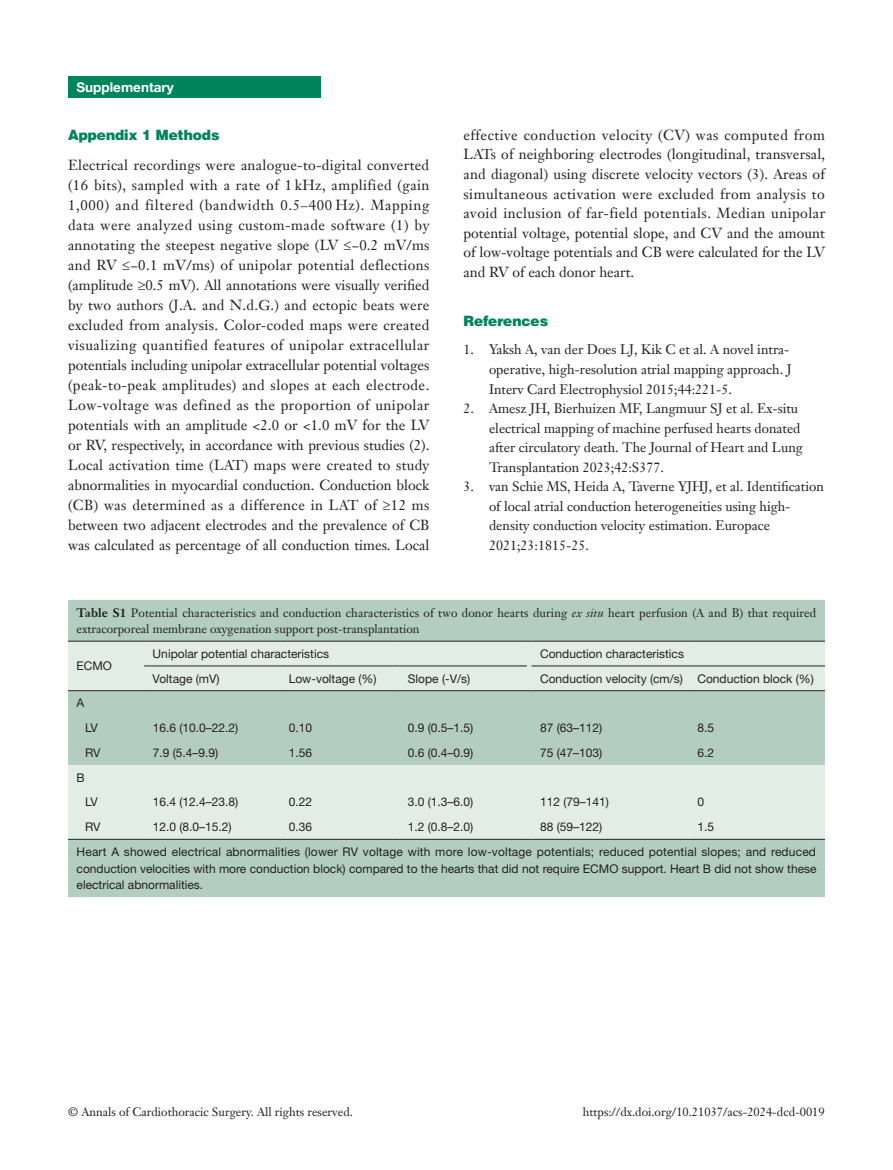
<style>
.page{position:relative;width:893px;height:1170px;background:#fff}
.page>*{position:absolute;margin:0;border:0;box-sizing:border-box;transform-origin:0 0}
.t1{font:14.25px/20px "Janson Text LT";color:#231f20;text-align:justify}
.t2{font:900 14.25px "Helvetica";color:#00845c}
.t3{font:13.5px/19.5px "Janson Text LT";color:#231f20}
.t4{font:700 13.5px "Helvetica Neue LT Pro";color:#fff}
.t5{font:12px/24.8px "Helvetica Neue LT Pro";color:#231f20}
.t6{font:12px/16.5px "Janson Text LT";color:#231f20}
.s1{font-weight:700}
.s2{font-style:italic}
</style>
<div class="page">
<div style="left:68px;top:77px;width:252px;height:21px;background:#00845c"></div>
<div style="left:68px;top:600px;width:757px;height:297px;background:#b3cec1"></div>
<svg style="left:68px;top:641px;width:757px;height:197px;background:#cfdfd7"></svg>
<hr style="left:144px;top:665px;width:136px;height:1px;background:#231f20">
<hr style="left:280px;top:665px;width:119px;height:1px;background:#231f20">
<hr style="left:399px;top:665px;width:128px;height:1px;background:#231f20">
<hr style="left:531px;top:665px;width:158px;height:1px;background:#231f20">
<hr style="left:689px;top:665px;width:136px;height:1px;background:#231f20">
<hr style="left:68px;top:640px;width:76px;height:1px;background:#231f20">
<hr style="left:144px;top:640px;width:136px;height:1px;background:#231f20">
<hr style="left:280px;top:640px;width:119px;height:1px;background:#231f20">
<hr style="left:399px;top:640px;width:128px;height:1px;background:#231f20">
<hr style="left:531px;top:640px;width:158px;height:1px;background:#231f20">
<hr style="left:689px;top:640px;width:136px;height:1px;background:#231f20">
<hr style="left:68px;top:690px;width:76px;height:1px;background:#231f20">
<hr style="left:144px;top:690px;width:136px;height:1px;background:#231f20">
<hr style="left:280px;top:690px;width:119px;height:1px;background:#231f20">
<hr style="left:399px;top:690px;width:128px;height:1px;background:#231f20">
<hr style="left:531px;top:690px;width:158px;height:1px;background:#231f20">
<hr style="left:689px;top:690px;width:136px;height:1px;background:#231f20">
<hr style="left:68px;top:838px;width:76px;height:1px;background:#231f20">
<hr style="left:144px;top:838px;width:136px;height:1px;background:#231f20">
<hr style="left:280px;top:838px;width:119px;height:1px;background:#231f20">
<hr style="left:399px;top:838px;width:128px;height:1px;background:#231f20">
<hr style="left:531px;top:838px;width:158px;height:1px;background:#231f20">
<hr style="left:689px;top:838px;width:136px;height:1px;background:#231f20">
<p class="t4" style="left:77px;top:79px;width:99px">Supplementary</p>
<p class="t2" style="left:68px;top:126px;width:153px">Appendix 1 Methods</p>
<p class="t1" style="left:68px;top:155px;width:363px">Electrical recordings were analogue-to-digital converted (16 bits), sampled with a rate of 1 kHz, amplified (gain 1,000) and filtered (bandwidth 0.5–400 Hz). Mapping data were analyzed using custom-made software (1) by annotating the steepest negative slope (LV ≤−0.2 mV/ms and RV ≤−0.1 mV/ms) of unipolar potential deflections (amplitude ≥0.5 mV). All annotations were visually verified by two authors (J.A. and N.d.G.) and ectopic beats were excluded from analysis. Color-coded maps were created visualizing quantified features of unipolar extracellular potentials including unipolar extracellular potential voltages (peak-to-peak amplitudes) and slopes at each electrode.<br>Low-voltage was defined as the proportion of unipolar potentials with an amplitude &lt;2.0 or &lt;1.0 mV for the LV or RV, respectively, in accordance with previous studies (2).<br>Local activation time (LAT) maps were created to study abnormalities in myocardial conduction. Conduction block (CB) was determined as a difference in LAT of ≥12 ms between two adjacent electrodes and the prevalence of CB was calculated as percentage of all conduction times. Local</p>
<p class="t1" style="left:463px;top:125px;width:363px;line-height:19.5px">effective conduction velocity (CV) was computed from LATs of neighboring electrodes (longitudinal, transversal, and diagonal) using discrete velocity vectors (3). Areas of simultaneous activation were excluded from analysis to avoid inclusion of far-field potentials. Median unipolar potential voltage, potential slope, and CV and the amount of low-voltage potentials and CB were calculated for the LV and RV of each donor heart.</p>
<p class="t2" style="left:463px;top:311px;width:86px">References</p>
<p class="t3" style="left:489px;top:340px;width:304px;text-indent:-26px">1. Yaksh A, van der Does LJ, Kik C et al. A novel intra&shy;operative, high-resolution atrial mapping approach. J<br>Interv Card Electrophysiol 2015;44:221-5.</p>
<p class="t3" style="left:489px;top:398px;width:315px;text-indent:-26px">2. Amesz JH, Bierhuizen MF, Langmuur SJ et al. Ex-situ electrical mapping of machine perfused hearts donated after circulatory death. The Journal of Heart and Lung Transplantation 2023;42:S377.</p>
<p class="t3" style="left:489px;top:476px;width:336px;text-indent:-26px">3. van Schie MS, Heida A, Taverne YJHJ, et al. Identification of local atrial conduction heterogeneities using high&shy;density conduction velocity estimation. Europace 2021;23:1815-25.</p>
<p class="t6" style="left:77px;top:604px;width:741px"><span class="s1">Table S1</span> Potential characteristics and conduction characteristics of two donor hearts during <span class="s2">ex situ</span> heart perfusion (A and B) that required extracorporeal membrane oxygenation support post-transplantation</p>
<p class="t5" style="left:77px;top:653px;width:37px">ECMO</p>
<p class="t5" style="left:153px;top:641px;width:178px">Unipolar potential characteristics</p>
<p class="t5" style="left:540px;top:641px;width:146px">Conduction characteristics</p>
<p class="t5" style="left:153px;top:665px;width:68px">Voltage (mV)</p>
<p class="t5" style="left:289px;top:665px;width:89px">Low-voltage (%)</p>
<p class="t5" style="left:408px;top:665px;width:64px">Slope (-V/s)</p>
<p class="t5" style="left:540px;top:665px;width:276px">Conduction velocity (cm/s) Conduction block (%)</p>
<p class="t5" style="left:77px;top:690px;width:9px">A</p>
<p class="t5" style="left:85px;top:715px;width:14px">LV</p>
<p class="t5" style="left:153px;top:715px;width:87px">16.6 (10.0–22.2)</p>
<p class="t5" style="left:289px;top:715px;width:25px">0.10</p>
<p class="t5" style="left:408px;top:715px;width:67px">0.9 (0.5–1.5)</p>
<p class="t5" style="left:540px;top:715px;width:64px">87 (63–112)</p>
<p class="t5" style="left:697px;top:715px;width:18px">8.5</p>
<p class="t5" style="left:85px;top:740px;width:17px">RV</p>
<p class="t5" style="left:153px;top:740px;width:67px">7.9 (5.4–9.9)</p>
<p class="t5" style="left:289px;top:740px;width:25px">1.56</p>
<p class="t5" style="left:408px;top:740px;width:67px">0.6 (0.4–0.9)</p>
<p class="t5" style="left:540px;top:740px;width:64px">75 (47–103)</p>
<p class="t5" style="left:697px;top:740px;width:18px">6.2</p>
<p class="t5" style="left:77px;top:764px;width:10px">B</p>
<p class="t5" style="left:85px;top:789px;width:14px">LV</p>
<p class="t5" style="left:153px;top:789px;width:87px">16.4 (12.4–23.8)</p>
<p class="t5" style="left:289px;top:789px;width:25px">0.22</p>
<p class="t5" style="left:408px;top:789px;width:67px">3.0 (1.3–6.0)</p>
<p class="t5" style="left:540px;top:789px;width:70px">112 (79–141)</p>
<p class="t5" style="left:697px;top:789px;width:8px">0</p>
<p class="t5" style="left:85px;top:814px;width:17px">RV</p>
<p class="t5" style="left:153px;top:814px;width:80px">12.0 (8.0–15.2)</p>
<p class="t5" style="left:289px;top:814px;width:25px">0.36</p>
<p class="t5" style="left:408px;top:814px;width:67px">1.2 (0.8–2.0)</p>
<p class="t5" style="left:540px;top:814px;width:64px">88 (59–122)</p>
<p class="t5" style="left:77px;top:814px;width:741px;text-indent:621px">1.5<br>Heart A showed electrical abnormalities (lower RV voltage with more low-voltage potentials; reduced potential slopes; and reduced</p>
<p class="t5" style="left:77px;top:859px;width:741px;line-height:16.5px">conduction velocities with more conduction block) compared to the hearts that did not require ECMO support. Heart B did not show these electrical abnormalities.</p>
<p class="t6" style="left:68px;top:1103px;width:286px">© Annals of Cardiothoracic Surgery. All rights reserved.</p>
<p class="t6" style="left:583px;top:1103px;width:243px">https://dx.doi.org/10.21037/acs-2024-dcd-0019</p>
</div>
